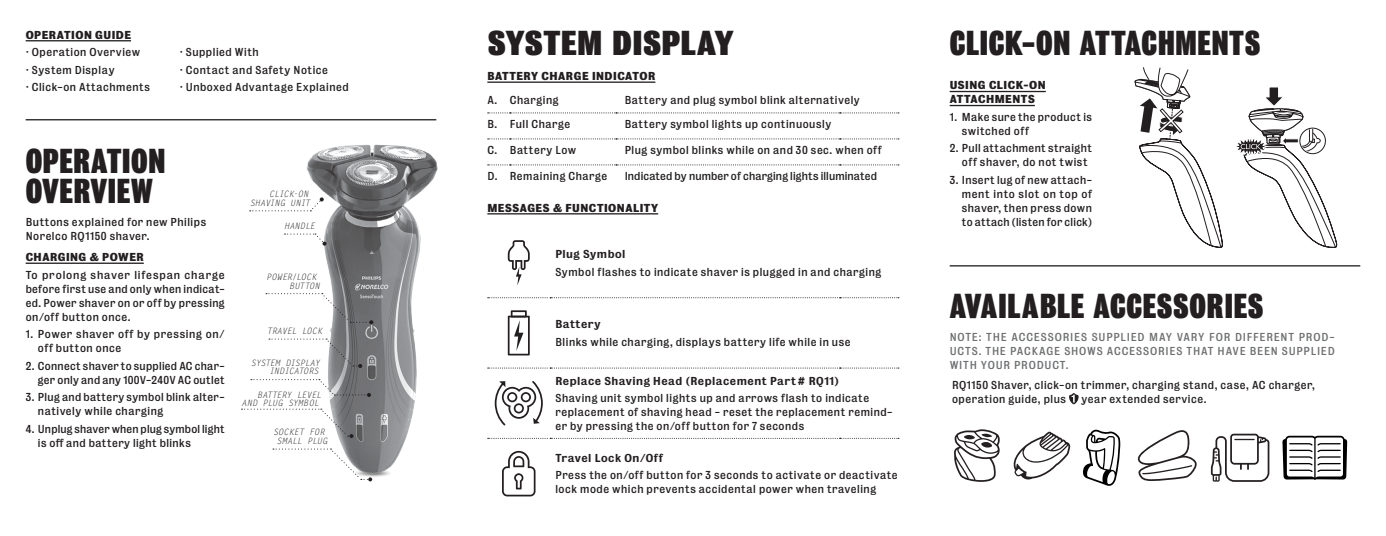
<style>
.page{position:relative;width:1386px;height:536px;background:#fff}
.page>*{position:absolute;margin:0;border:0;box-sizing:border-box;transform-origin:0 0}
.H1___T_descriptor__L{font:900 31.5px/29.8px "Bureau Grot Condensed";letter-spacing:.025em;color:#231f20}
.H1___T_descriptor__L-2{font:900 31.5px "Bureau Grot Condensed";letter-spacing:.025em;color:#231f20;scale:1.16 1}
.Body_Justified_-_CAP{font:10.5px/14px "Bureau Grot";letter-spacing:.05em;color:#231f20}
.t1{font:10.5px/14px "Bureau Grot";letter-spacing:.07em;color:#6d6f71;text-align:justify}
.Numerial_list{font:10.5px "Bureau Grot";letter-spacing:.05em;color:#231f20}
.Body_Justified_-_CAP-2{font:700 10.5px/14px "Bureau Grot";letter-spacing:.045em;color:#231f20}
.Body_Justified_-_CAP-3{font:500 10.5px "Bureau Grot";letter-spacing:.045em;color:#231f20}
.Body_Justified_-_CAP-4{font:10.5px/14px "Bureau Grot";letter-spacing:.03em;color:#231f20;text-align:right}
.Body_Justified_-_CAP-5{font:10.5px/14px "Bureau Grot";letter-spacing:.02em;color:#231f20}
.Body_Justified_-_CAP-6{font:10.5px "Bureau Grot";letter-spacing:.01em;color:#231f20}
.t2{font:italic 8.75px/8.8px "Letter Gothic Std";letter-spacing:-.025em;color:#231f20;text-align:center}
.t3{font:italic 8.75px "Letter Gothic Std";letter-spacing:-.05em;color:#231f20}
.t4{font:italic 8.75px "Letter Gothic Std";letter-spacing:-.045em;color:#231f20}
.s1{font-family:"Bureau Grot Condensed"}
</style>
<div class="page">
<img style="left:300px;top:144px;width:138px;height:338px">
<hr style="left:26px;top:262px;width:118px;height:2px;background:#231f20">
<hr style="left:26px;top:119px;width:410px;height:1px;background:#231f20">
<hr style="left:950px;top:265px;width:410px;height:1px;background:#231f20">
<svg style="left:273px;top:448px;width:99px;height:33px"></svg>
<svg style="left:269px;top:338px;width:93px;height:30px"></svg>
<svg style="left:242px;top:408px;width:112px;height:30px"></svg>
<svg style="left:251px;top:379px;width:120px;height:18px"></svg>
<svg style="left:285px;top:233px;width:42px;height:12px"></svg>
<svg style="left:266px;top:293px;width:107px;height:31px"></svg>
<svg style="left:250px;top:197px;width:74px;height:14px"></svg>
<svg style="left:488px;top:113px;width:411px;height:1px"></svg>
<svg style="left:488px;top:138px;width:411px;height:1px"></svg>
<svg style="left:488px;top:164px;width:411px;height:1px"></svg>
<hr style="left:487px;top:81px;width:168px;height:2px;background:#231f20">
<svg style="left:488px;top:297px;width:411px;height:1px"></svg>
<svg style="left:488px;top:367px;width:411px;height:1px"></svg>
<svg style="left:488px;top:438px;width:411px;height:1px"></svg>
<hr style="left:487px;top:213px;width:171px;height:1px;background:#231f20">
<svg style="left:508px;top:240px;width:22px;height:45px"></svg>
<svg style="left:508px;top:310px;width:22px;height:45px"></svg>
<svg style="left:495px;top:381px;width:48px;height:44px"></svg>
<svg style="left:502px;top:450px;width:34px;height:46px"></svg>
<hr style="left:950px;top:91px;width:96px;height:1px;background:#231f20">
<hr style="left:950px;top:105px;width:85px;height:1px;background:#231f20">
<svg style="left:1069px;top:393px;width:10px;height:11px"></svg>
<svg style="left:1135px;top:67px;width:202px;height:181px"></svg>
<div style="left:1300px;top:128px;width:25px;height:26px;border:2px solid #fff;border-radius:50%"></div>
<div style="left:1299px;top:128px;width:27px;height:26px;border:1px solid #231f20;border-radius:50%"></div>
<svg style="left:954px;top:429px;width:46px;height:52px"></svg>
<svg style="left:1013px;top:431px;width:57px;height:48px"></svg>
<svg style="left:1083px;top:429px;width:37px;height:56px"></svg>
<svg style="left:1137px;top:430px;width:60px;height:51px"></svg>
<svg style="left:1211px;top:433px;width:58px;height:48px"></svg>
<svg style="left:1282px;top:435px;width:65px;height:44px"></svg>
<hr style="left:26px;top:40px;width:105px;height:1px;background:#231f20">
<p class="Body_Justified_-_CAP-2" style="left:26px;top:28px;width:107px">OPERATION GUIDE</p>
<p class="Numerial_list" style="left:26px;top:46px;width:116px"><span class="s1">·</span> Operation Overview</p>
<p class="Numerial_list" style="left:26px;top:63px;width:90px"><span class="s1">·</span> System Display</p>
<p class="Numerial_list" style="left:26px;top:81px;width:126px"><span class="s1">·</span> Click-on Attachments</p>
<p class="Numerial_list" style="left:180px;top:46px;width:81px"><span class="s1">·</span> Supplied With</p>
<p class="Numerial_list" style="left:180px;top:63px;width:150px"><span class="s1">·</span> Contact and Safety Notice</p>
<p class="Numerial_list" style="left:180px;top:81px;width:171px"><span class="s1">·</span> Unboxed Advantage Explained</p>
<p class="H1___T_descriptor__L" style="left:26px;top:147px;width:141px">OPERATION<br>OVERVIEW</p>
<p class="Body_Justified_-_CAP" style="left:26px;top:215px;width:182px">Buttons explained for new Philips<br>Norelco RQ1150 shaver.</p>
<p class="Body_Justified_-_CAP-2" style="left:26px;top:250px;width:120px">CHARGING &amp; POWER</p>
<p class="Body_Justified_-_CAP" style="left:26px;top:267px;width:201px;text-align:justify">To prolong shaver lifespan charge before first use and only when indicat&shy;ed. Power shaver on or off by pressing on/off button once.</p>
<p class="Body_Justified_-_CAP" style="left:38px;top:327px;width:188px;text-indent:-12px">1. Power shaver off by pressing on/ off button once</p>
<p class="Body_Justified_-_CAP-4" style="left:26px;top:358px;width:201px">2. Connect shaver to supplied AC char&shy;ger only and any 100V-240V AC outlet</p>
<p class="Body_Justified_-_CAP" style="left:38px;top:390px;width:188px;text-indent:-12px">3. Plug and battery symbol blink alter&shy;natively while charging</p>
<p class="Body_Justified_-_CAP-5" style="left:38px;top:421px;width:188px;text-indent:-12px">4. Unplug shaver when plug symbol light is off and battery light blinks</p>
<p class="t2" style="left:269px;top:189px;width:41px">CLICK-ON</p>
<p class="t2" style="left:250px;top:198px;width:62px">SHAVING UNIT</p>
<p class="t2" style="left:284px;top:222px;width:32px">HANDLE</p>
<p class="t2" style="left:289px;top:272px;width:32px;text-align:left;text-indent:-23px">POWER/LOCK<br>BUTTON</p>
<p class="t2" style="left:267px;top:327px;width:57px">TRAVEL LOCK</p>
<p class="t3" style="left:251px;top:357px;width:71px">SYSTEM DISPLAY</p>
<p class="t4" style="left:269px;top:366px;width:51px">INDICATORS</p>
<p class="t2" style="left:242px;top:390px;width:81px;text-align:right">BATTERY LEVEL<br>AND PLUG SYMBOL</p>
<p class="t2" style="left:273px;top:427px;width:56px">SOCKET FOR<br>SMALL PLUG</p>
<p class="H1___T_descriptor__L-2" style="left:488px;top:25px;width:213px">SYSTEM DISPLAY</p>
<p class="Body_Justified_-_CAP-2" style="left:487px;top:69px;width:170px">BATTERY CHARGE INDICATOR</p>
<p class="Body_Justified_-_CAP" style="left:487px;top:93px;width:12px">A.</p>
<p class="Body_Justified_-_CAP" style="left:510px;top:93px;width:50px">Charging</p>
<p class="Body_Justified_-_CAP" style="left:625px;top:93px;width:237px">Battery and plug symbol blink alternatively</p>
<p class="Body_Justified_-_CAP" style="left:487px;top:117px;width:11px">B.</p>
<p class="Body_Justified_-_CAP" style="left:510px;top:117px;width:62px">Full Charge</p>
<p class="Body_Justified_-_CAP" style="left:625px;top:117px;width:208px">Battery symbol lights up continuously</p>
<p class="Body_Justified_-_CAP" style="left:487px;top:143px;width:11px">C.</p>
<p class="Body_Justified_-_CAP" style="left:510px;top:143px;width:68px">Battery Low</p>
<p class="Body_Justified_-_CAP" style="left:625px;top:143px;width:258px">Plug symbol blinks while on and 30 sec. when off</p>
<p class="Body_Justified_-_CAP" style="left:487px;top:169px;width:12px">D.</p>
<p class="Body_Justified_-_CAP" style="left:510px;top:169px;width:99px">Remaining Charge</p>
<p class="Body_Justified_-_CAP-6" style="left:625px;top:170px;width:254px">Indicated by number of charging lights illuminated</p>
<p class="Body_Justified_-_CAP-2" style="left:487px;top:200px;width:172px">MESSAGES &amp; FUNCTIONALITY</p>
<p class="Body_Justified_-_CAP-3" style="left:555px;top:248px;width:72px">Plug Symbol</p>
<p class="Body_Justified_-_CAP" style="left:555px;top:264px;width:327px">Symbol flashes to indicate shaver is plugged in and charging</p>
<p class="Body_Justified_-_CAP-3" style="left:555px;top:318px;width:47px">Battery</p>
<p class="Body_Justified_-_CAP" style="left:555px;top:335px;width:297px">Blinks while charging, displays battery life while in use</p>
<p class="Body_Justified_-_CAP-3" style="left:555px;top:374px;width:285px">Replace Shaving Head (Replacement Part# RQ11)</p>
<p class="Body_Justified_-_CAP" style="left:555px;top:391px;width:339px">Shaving unit symbol lights up and arrows flash to indicate replacement of shaving head - reset the replacement remind&shy;er by pressing the on/off button for 7 seconds</p>
<p class="Body_Justified_-_CAP-3" style="left:555px;top:452px;width:109px">Travel Lock On/Off</p>
<p class="Body_Justified_-_CAP" style="left:555px;top:468px;width:344px">Press the on/off button for 3 seconds to activate or deactivate lock mode which prevents accidental power when traveling</p>
<p class="H1___T_descriptor__L" style="left:950px;top:29px;width:312px">CLICK-ON ATTACHMENTS</p>
<p class="Body_Justified_-_CAP-2" style="left:950px;top:78px;width:98px">USING CLICK-ON<br>ATTACHMENTS</p>
<p class="Body_Justified_-_CAP" style="left:962px;top:110px;width:132px;text-indent:-12px">1. Make sure the product is switched off</p>
<p class="Body_Justified_-_CAP" style="left:962px;top:141px;width:132px;text-indent:-12px">2. Pull attachment straight off shaver, do not twist</p>
<p class="Body_Justified_-_CAP" style="left:962px;top:173px;width:132px;text-align:justify;text-indent:-12px">3. Insert lug of new attach&shy;ment into slot on top of shaver, then press down to attach (listen for click)</p>
<p class="H1___T_descriptor__L" style="left:950px;top:292px;width:315px">AVAILABLE ACCESSORIES</p>
<p class="t1" style="left:950px;top:330px;width:387px">NOTE: THE ACCESSORIES SUPPLIED MAY VARY FOR DIFFERENT PROD-UCTS. THE PACKAGE SHOWS ACCESSORIES THAT HAVE BEEN SUPPLIED WITH YOUR PRODUCT.</p>
<p class="Body_Justified_-_CAP" style="left:952px;top:377px;width:365px">RQ1150 Shaver, click-on trimmer, charging stand, case, AC charger, operation guide, plus</p>
<p class="Body_Justified_-_CAP" style="left:1082px;top:391px;width:126px">year extended service.</p>
</div>
